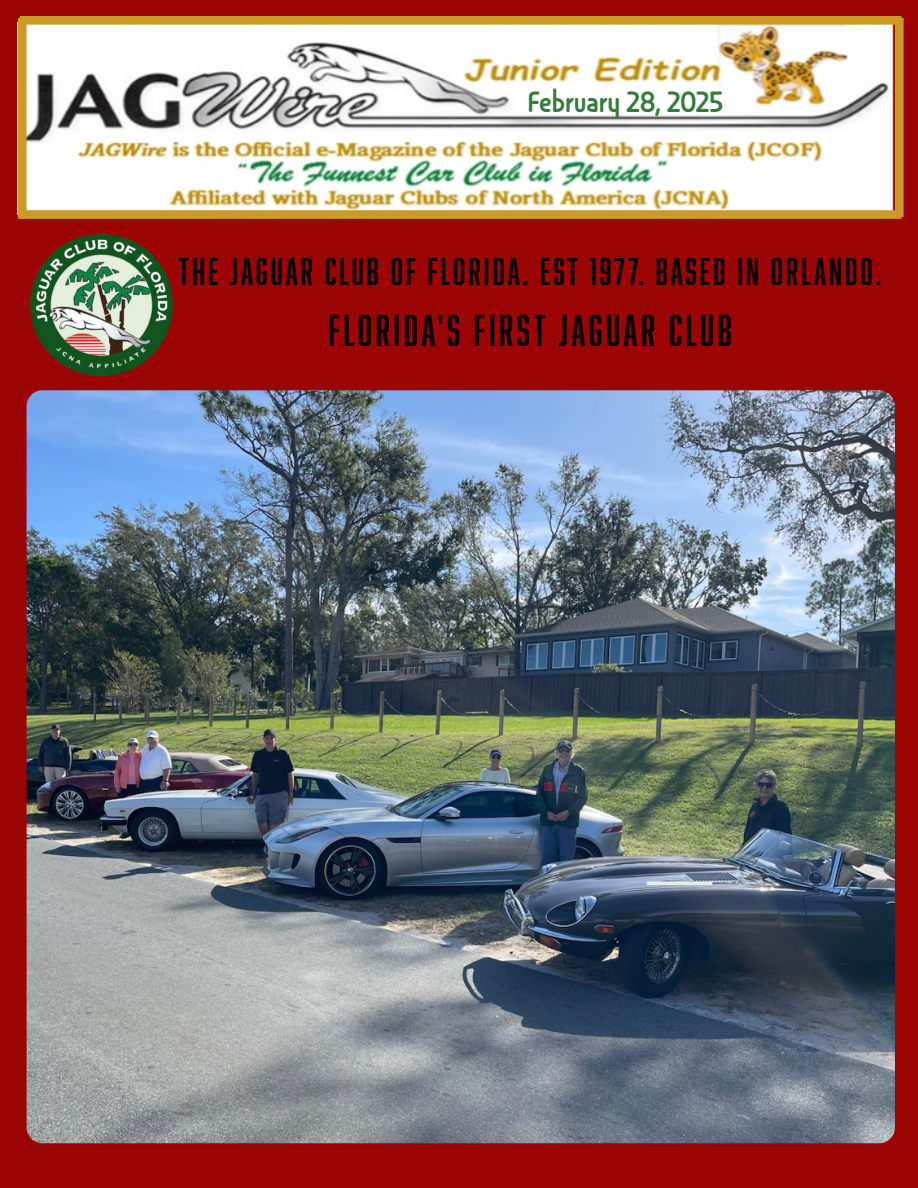
<style>
.page{position:relative;width:918px;height:1188px;background:#9c0505}
.page>*{position:absolute;margin:0;border:0;box-sizing:border-box;transform-origin:0 0}
.t1{font:41.1px "Abolition";letter-spacing:.085em;color:#000}
.t2{font:35.4px "Abolition";letter-spacing:.085em;color:#000}
.t3{font:500 32.85px "Anca";color:#387a3d}
</style>
<div class="page">
<img style="left:27px;top:390px;width:868px;height:753px">
<svg style="left:647px;top:881px;width:65px;height:4px"></svg>
<img style="left:27px;top:25px;width:867px;height:185px">
<img style="left:29px;top:233px;width:145px;height:144px">
<div style="left:20px;top:16px;width:882px;height:9px;background:#cb9b27"></div>
<div style="left:18px;top:210px;width:884px;height:9px;background:#cb9b27"></div>
<div style="left:18px;top:18px;width:9px;height:194px;background:#cb9b27"></div>
<div style="left:895px;top:18px;width:9px;height:199px;background:#cb9b27"></div>
<p class="t3" style="left:528px;top:81px;width:197px">February 28, 2025</p>
<p class="t2" style="left:179px;top:251px;width:704px">THE JAGUAR CLUB OF FLORIDA. EST 1977. BASED IN ORLANDO.</p>
<p class="t1" style="left:328px;top:307px;width:405px">FLORIDA'S FIRST JAGUAR CLUB</p>
</div>
